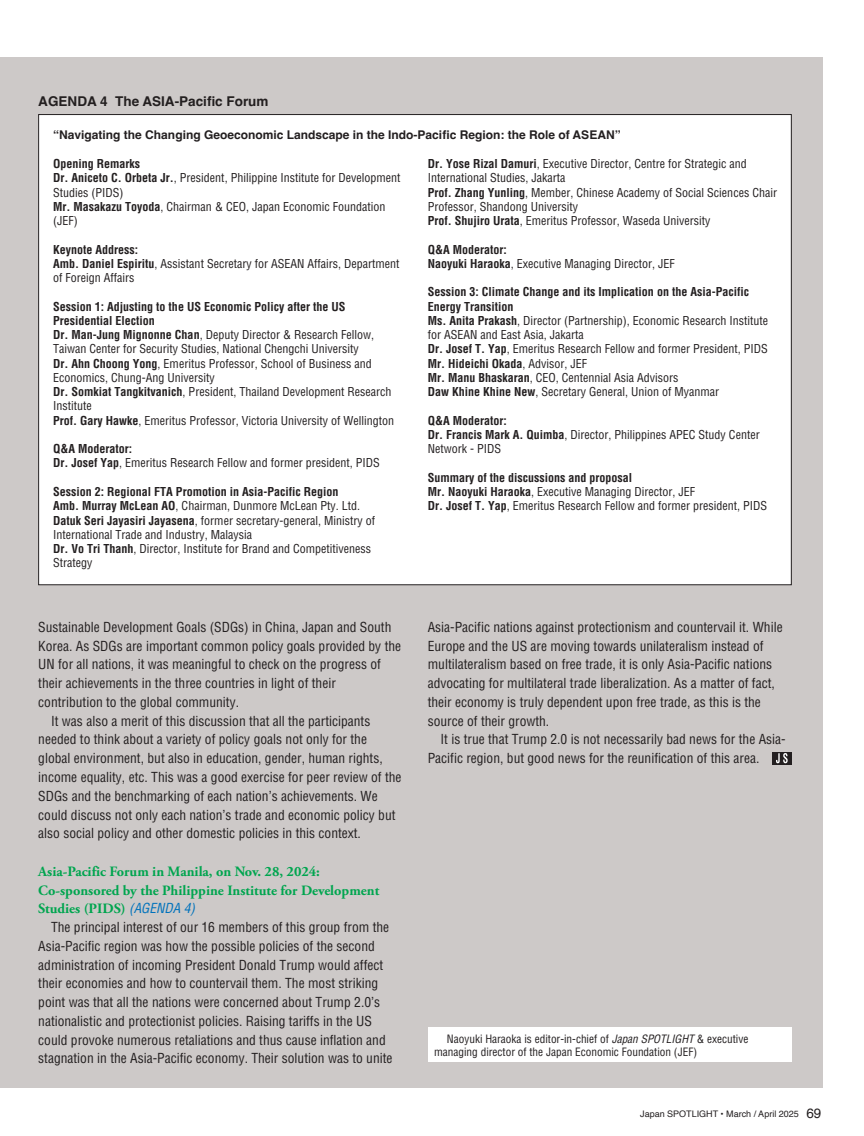
<style>
.page{position:relative;width:864px;height:1136px;background:#fff}
.page>*{position:absolute;margin:0;border:0;box-sizing:border-box;transform-origin:0 0}
.t1{font:700 14.25px/18.8px "Adobe Garamond Pro";color:#00a54f}
.t2{font:condensed 13.5px/18.8px "Helvetica";color:#231f20}
.t3{font:700 13.5px "Helvetica";color:#231f20}
.t4{font:condensed 12px/14.2px "Helvetica";color:#231f20}
.t5{font:700 12px "Helvetica";color:#231f20}
.t6{font:condensed 11.25px/12.8px "Helvetica";color:#231f20}
.t7{font:9px "Helvetica";color:#231f20}
.s1{font-weight:700}
.s2{font-family:"Helvetica";font-weight:400;font-style:italic;font-stretch:condensed;font-size:13.5px;color:#0072bc}
.s3{font-style:italic}
.s4{font-size:13.5px}
</style>
<div class="page">
<div style="left:0;top:57px;width:821px;height:1030px;background:#cdc9c8"></div>
<div style="left:772px;top:751px;width:19px;height:13px;background:#231f20"></div>
<svg style="left:776px;top:753px;width:11px;height:10px"></svg>
<div style="left:427px;top:1027px;width:364px;height:34px;background:#fff"></div>
<div style="left:39px;top:114px;width:752px;height:470px;background:#fff"></div>
<p class="t3" style="left:38px;top:93px;width:232px">AGENDA 4 The ASIA-Pacific Forum</p>
<p class="t5" style="left:53px;top:128px;width:568px">“Navigating the Changing Geoeconomic Landscape in the Indo-Pacific Region: the Role of ASEAN”</p>
<p class="t4" style="left:53px;top:156px;width:348px"><span class="s1">Opening Remarks<br>Dr. Aniceto C. Orbeta Jr.</span>, President, Philippine Institute for Development Studies (PIDS)<br><span class="s1">Mr. Masakazu Toyoda</span>, Chairman &amp; CEO, Japan Economic Foundation (JEF)</p>
<p class="t4" style="left:53px;top:242px;width:347px"><span class="s1">Keynote Address:<br>Amb. Daniel Espiritu</span>, Assistant Secretary for ASEAN Affairs, Department of Foreign Affairs</p>
<p class="t4" style="left:53px;top:299px;width:342px"><span class="s1">Session 1: Adjusting to the US Economic Policy after the US Presidential Election<br>Dr. Man-Jung Mignonne Chan</span>, Deputy Director &amp; Research Fellow, Taiwan Center for Security Studies, National Chengchi University<br><span class="s1">Dr. Ahn Choong Yong</span>, Emeritus Professor, School of Business and Economics, Chung-Ang University<br><span class="s1">Dr. Somkiat Tangkitvanich</span>, President, Thailand Development Research Institute<br><span class="s1">Prof. Gary Hawke</span>, Emeritus Professor, Victoria University of Wellington</p>
<p class="t4" style="left:53px;top:441px;width:328px"><span class="s1">Q&amp;A Moderator:<br>Dr. Josef Yap</span>, Emeritus Research Fellow and former president, PIDS</p>
<p class="t4" style="left:53px;top:484px;width:323px"><span class="s1">Session 2: Regional FTA Promotion in Asia-Pacific Region<br>Amb. Murray McLean AO</span>, Chairman, Dunmore McLean Pty. Ltd.<br><span class="s1">Datuk Seri Jayasiri Jayasena</span>, former secretary-general, Ministry of International Trade and Industry, Malaysia<br><span class="s1">Dr. Vo Tri Thanh</span>, Director, Institute for Brand and Competitiveness Strategy</p>
<p class="t4" style="left:427px;top:156px;width:350px"><span class="s1">Dr. Yose Rizal Damuri</span>, Executive Director, Centre for Strategic and International Studies, Jakarta<br><span class="s1">Prof. Zhang Yunling</span>, Member, Chinese Academy of Social Sciences Chair Professor, Shandong University<br><span class="s1">Prof. Shujiro Urata</span>, Emeritus Professor, Waseda University</p>
<p class="t4" style="left:427px;top:242px;width:248px"><span class="s1">Q&amp;A Moderator:<br>Naoyuki Haraoka</span>, Executive Managing Director, JEF</p>
<p class="t4" style="left:427px;top:285px;width:342px"><span class="s1">Session 3: Climate Change and its Implication on the Asia-Pacific Energy Transition<br>Ms. Anita Prakash</span>, Director (Partnership), Economic Research Institute for ASEAN and East Asia, Jakarta<br><span class="s1">Dr. Josef T. Yap</span>, Emeritus Research Fellow and former President, PIDS <span class="s1">Mr. Hideichi Okada</span>, Advisor, JEF<br><span class="s1">Mr. Manu Bhaskaran</span>, CEO, Centennial Asia Advisors<br><span class="s1">Daw Khine Khine New</span>, Secretary General, Union of Myanmar</p>
<p class="t4" style="left:427px;top:413px;width:333px"><span class="s1">Q&amp;A Moderator:<br>Dr. Francis Mark A. Quimba</span>, Director, Philippines APEC Study Center<br>Network - PIDS</p>
<p class="t4" style="left:427px;top:470px;width:341px"><span class="s1">Summary of the discussions and proposal<br>Mr. Naoyuki Haraoka</span>, Executive Managing Director, JEF<br><span class="s1">Dr. Josef T. Yap</span>, Emeritus Research Fellow and former president, PIDS</p>
<p class="t2" style="left:38px;top:617px;width:354px">Sustainable Development Goals (SDGs) in China, Japan and South</p>
<p class="t2" style="left:38px;top:636px;width:364px">Korea. As SDGs are important common policy goals provided by the</p>
<p class="t2" style="left:38px;top:655px;width:344px">UN for all nations, it was meaningful to check on the progress of</p>
<p class="t2" style="left:38px;top:673px;width:299px">their achievements in the three countries in light of their</p>
<p class="t2" style="left:38px;top:692px;width:202px">contribution to the global community.</p>
<p class="t2" style="left:51px;top:711px;width:321px">It was also a merit of this discussion that all the participants</p>
<p class="t2" style="left:38px;top:730px;width:330px">needed to think about a variety of policy goals not only for the</p>
<p class="t2" style="left:38px;top:748px;width:346px">global environment, but also in education, gender, human rights,</p>
<p class="t2" style="left:38px;top:767px;width:364px">income equality, etc. This was a good exercise for peer review of the</p>
<p class="t2" style="left:38px;top:786px;width:341px">SDGs and the benchmarking of each nation’s achievements. We</p>
<p class="t2" style="left:38px;top:805px;width:358px">could discuss not only each nation’s trade and economic policy but</p>
<p class="t2" style="left:38px;top:823px;width:324px">also social policy and other domestic policies in this context.</p>
<p class="t1" style="left:38px;top:862px;width:342px">Asia-Pacific Forum in Manila, on Nov. 28, 2024:<br>Co-sponsored by the Philippine Institute for Development<br>Studies (PIDS) <span class="s2">(AGENDA 4)</span></p>
<p class="t2" style="left:38px;top:917px;width:355px;text-indent:13px">The principal interest of our 16 members of this group from the Asia-Pacific region was how the possible policies of the second administration of incoming President Donald Trump would affect their economies and how to countervail them. The most striking point was that all the nations were concerned about Trump 2.0’s nationalistic and protectionist policies. Raising tariffs in the US could provoke numerous retaliations and thus cause inflation and stagnation in the Asia-Pacific economy. Their solution was to unite</p>
<p class="t2" style="left:427px;top:617px;width:356px">Asia-Pacific nations against protectionism and countervail it. While Europe and the US are moving towards unilateralism instead of multilateralism based on free trade, it is only Asia-Pacific nations advocating for multilateral trade liberalization. As a matter of fact, their economy is truly dependent upon free trade, as this is the source of their growth.</p>
<p class="t2" style="left:427px;top:730px;width:359px;text-indent:13px">It is true that Trump 2.0 is not necessarily bad news for the Asia-<br>Pacific region, but good news for the reunification of this area.</p>
<p class="t6" style="left:434px;top:1032px;width:315px;text-indent:13px">Naoyuki Haraoka is editor-in-chief of <span class="s3">Japan SPOTLIGHT</span> &amp; executive managing director of the Japan Economic Foundation (JEF)</p>
<p class="t7" style="left:640px;top:1106px;width:183px">Japan SPOTLIGHT • March / April 2025 <span class="s4">69</span></p>
</div>
